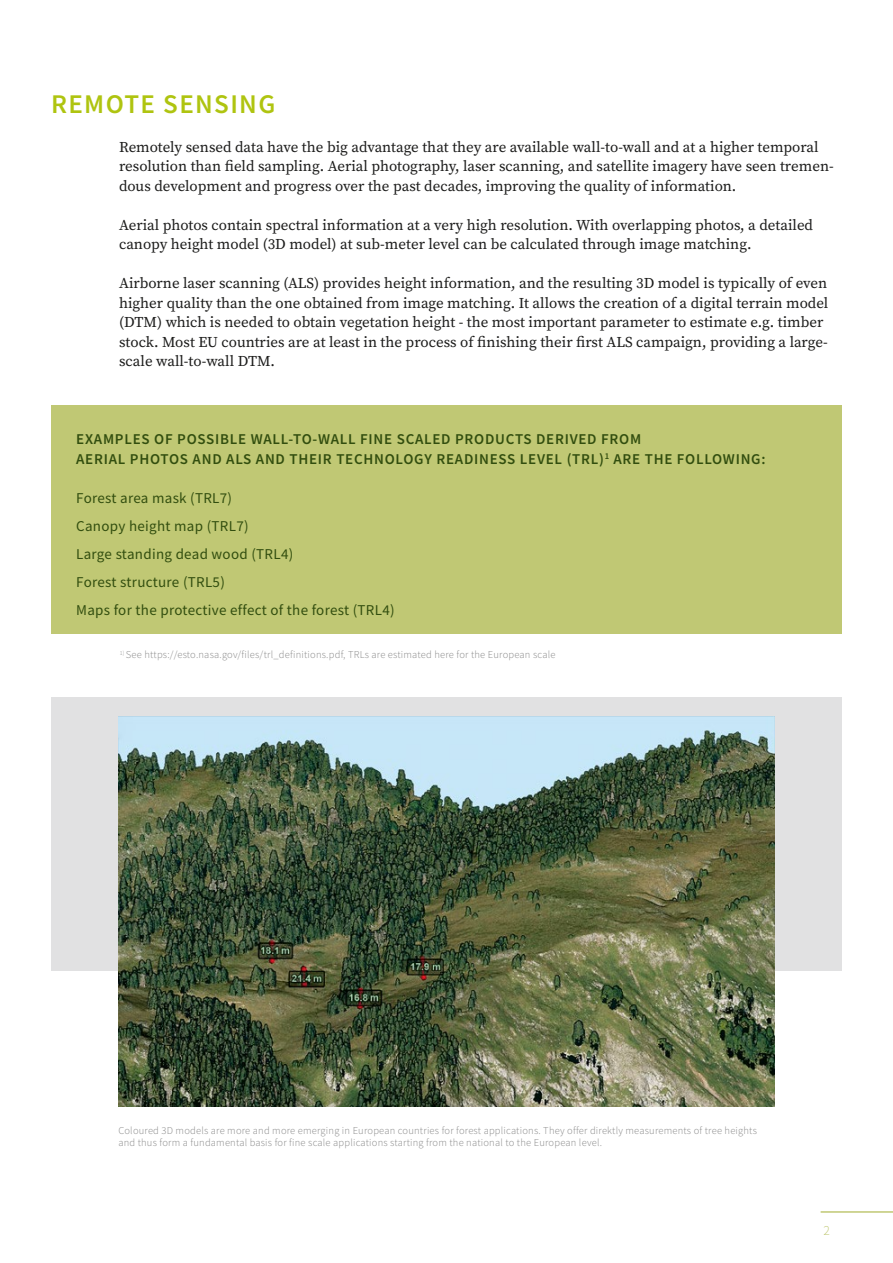
<style>
.page{position:relative;width:893px;height:1263px;background:#fff}
.page>*{position:absolute;margin:0;border:0;box-sizing:border-box;transform-origin:0 0}
.t1{font:600 27px "Source Sans Pro";letter-spacing:.05em;color:#afc410}
.t2{font:15px/19.5px "Source Serif Variable";color:#1b1b1a}
.t3{font:15px/28px "Source Sans Pro";letter-spacing:.02em;color:#324e0f}
.t4{font:600 15px/19.5px "Source Sans Pro";letter-spacing:.05em;color:#324e0f}
.t5{font:300 13.5px "Source Sans Pro";color:#c0c874}
.t6{font:300 10.5px/12px "Source Sans Pro";letter-spacing:.02em;color:#878787}
</style>
<div class="page">
<hr style="left:821px;top:1211px;width:72px;height:1px;background:#c0c874">
<div style="left:51px;top:405px;width:791px;height:228px;background:#c0c874"></div>
<div style="left:51px;top:697px;width:791px;height:273px;background:#e1e1e2"></div>
<img style="left:118px;top:716px;width:657px;height:390px">
<h1 class="t1" style="left:51px;top:86px;width:226px">REMOTE SENSING</h1>
<p class="t2" style="left:119px;top:137px;width:716px">Remotely sensed data have the big advantage that they are available wall-to-wall and at a higher temporal resolution than field sampling. Aerial photography, laser scanning, and satellite imagery have seen tremen&shy;dous development and progress over the past decades, improving the quality of information.</p>
<p class="t2" style="left:119px;top:215px;width:696px">Aerial photos contain spectral information at a very high resolution. With overlapping photos, a detailed canopy height model (3D model) at sub-meter level can be calculated through image matching.</p>
<p class="t2" style="left:119px;top:273px;width:711px">Airborne laser scanning (ALS) provides height information, and the resulting 3D model is typically of even higher quality than the one obtained from image matching. It allows the creation of a digital terrain model (DTM) which is needed to obtain vegetation height - the most important parameter to estimate e.g. timber stock. Most EU countries are at least in the process of finishing their first ALS campaign, providing a large&shy;scale wall-to-wall DTM.</p>
<p class="t4" style="left:76px;top:429px;width:691px">EXAMPLES OF POSSIBLE WALL-TO-WALL FINE SCALED PRODUCTS DERIVED FROM<br>AERIAL PHOTOS AND ALS AND THEIR TECHNOLOGY READINESS LEVEL (TRL)<sup>1</sup> ARE THE FOLLOWING:</p>
<p class="t3" style="left:76px;top:483px;width:320px">Forest area mask (TRL7)<br>Canopy height map (TRL7)<br>Large standing dead wood (TRL4)<br>Forest structure (TRL5)<br>Maps for the protective effect of the forest (TRL4)</p>
<p class="t6" style="left:120px;top:648px;width:437px"><sup>1)</sup> See https://esto.nasa.gov/files/trl_definitions.pdf, TRLs are estimated here for the European scale</p>
<p class="t6" style="left:118px;top:1124px;width:640px">Coloured 3D models are more and more emerging in European countries for forest applications. They offer direktly measurements of tree heights and thus form a fundamental basis for fine scale applications starting from the national to the European level.</p>
<p class="t5" style="left:823px;top:1222px;width:8px">2</p>
</div>
